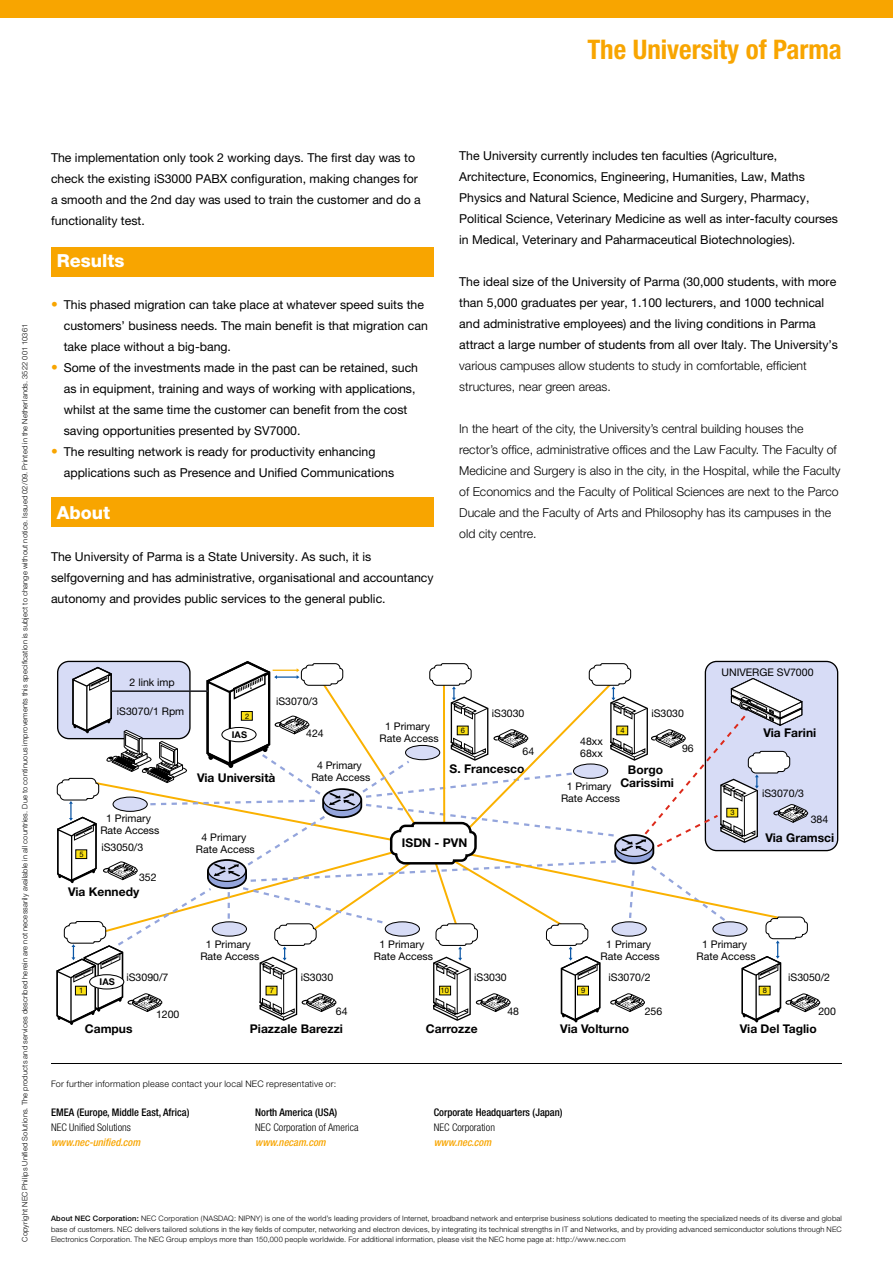
<style>
.page{position:relative;width:893px;height:1263px;background:#fff}
.page>*{position:absolute;margin:0;border:0;box-sizing:border-box;transform-origin:0 0}
.t1{font:700 condensed 27px "Helvetica Neue LT Pro";color:#f8a500}
.t2{font:800 18px "Helvetica Neue LT Pro";color:#fff}
.t3{font:12.3px/21px "Helvetica Neue LT Pro";color:#000}
.t4{font:300 12.3px/21px "Helvetica Neue";color:#000}
.t5{font:700 12px/13.5px "Helvetica Neue";color:#000;text-align:center}
.t6{font:10.5px/12px "Helvetica Neue";color:#000;text-align:center}
.t7{font:500 condensed 10.5px "Helvetica Neue";color:#000}
.t8{font:300 condensed 10.5px "Helvetica Neue";color:#000}
.t9{font:italic 500 condensed 10.5px "Helvetica Neue";color:#f8a500}
.t10{font:700 9.3px "Helvetica Neue";color:#000}
.t11{font:300 9px "Helvetica Neue";letter-spacing:.025em;color:#000}
.t12{font:300 7.5px/10.5px "Helvetica Neue";letter-spacing:.025em;color:#000;text-align:justify}
.t13{font:7.5px "Helvetica Neue";color:#000}
.s1{font-weight:500;font-size:13.5px;color:#f8a500}
.s2{font-weight:500}
</style>
<div class="page">
<div style="left:0;top:0;width:893px;height:17px;background:#f8a500"></div>
<hr style="left:51px;top:1063px;width:791px;height:1px;background:#000">
<div style="left:51px;top:247px;width:383px;height:30px;background:#f8a500"></div>
<div style="left:51px;top:497px;width:383px;height:30px;background:#f8a500"></div>
<div style="left:58px;top:661px;width:132px;height:78px;background:#d7dcf6;border-radius:11px"></div>
<div style="left:57px;top:661px;width:134px;height:78px;border:1px solid #000;border-radius:11px"></div>
<div style="left:705px;top:661px;width:133px;height:189px;background:#d7dcf6;border-radius:11px"></div>
<div style="left:705px;top:661px;width:133px;height:190px;border:1px solid #000;border-radius:11px"></div>
<div style="left:713px;top:922px;width:34px;height:14px;background:#d7dcf6;border-radius:50%"></div>
<div style="left:712px;top:921px;width:36px;height:16px;border:1px solid #000;border-radius:50%"></div>
<svg style="left:610px;top:993px;width:35px;height:19px"></svg>
<svg style="left:188px;top:680px;width:241px;height:72px"></svg>
<svg style="left:142px;top:752px;width:586px;height:185px"></svg>
<svg style="left:432px;top:705px;width:343px;height:226px"></svg>
<hr style="left:111px;top:690px;width:97px;height:2px;background:#000">
<svg style="left:389px;top:820px;width:89px;height:46px"></svg>
<svg style="left:588px;top:663px;width:221px;height:202px"></svg>
<svg style="left:429px;top:663px;width:100px;height:98px"></svg>
<svg style="left:204px;top:661px;width:140px;height:107px"></svg>
<svg style="left:740px;top:916px;width:81px;height:106px"></svg>
<svg style="left:545px;top:923px;width:57px;height:99px"></svg>
<svg style="left:432px;top:923px;width:79px;height:98px"></svg>
<svg style="left:258px;top:923px;width:79px;height:98px"></svg>
<svg style="left:56px;top:920px;width:107px;height:105px"></svg>
<svg style="left:56px;top:666px;width:132px;height:217px"></svg>
<h1 class="t1" style="left:587px;top:33px;width:256px">The University of Parma</h1>
<p class="t12" style="left:19px;top:1242px;width:919px;rotate:-90deg">Copyright NEC Philips Unified Solutions. The products and services described herein are not necessarily available in all countries. Due to continuous improvements this specification is subject to change without notice. Issued 02/09. Printed in the Netherlands. 3522 001 10361</p>
<p class="t3" style="left:51px;top:146px;width:371px">The implementation only took 2 working days. The first day was to check the existing iS3000 PABX configuration, making changes for a smooth and the 2nd day was used to train the customer and do a functionality test.</p>
<h2 class="t2" style="left:57px;top:249px;width:69px">Results</h2>
<p class="t3" style="left:64px;top:293px;width:366px;text-indent:-13px"><span class="s1">•</span> This phased migration can take place at whatever speed suits the customers’ business needs. The main benefit is that migration can take place without a big-bang.</p>
<p class="t3" style="left:64px;top:356px;width:356px;text-indent:-13px"><span class="s1">•</span> Some of the investments made in the past can be retained, such as in equipment, training and ways of working with applications, whilst at the same time the customer can benefit from the cost saving opportunities presented by SV7000.</p>
<p class="t3" style="left:64px;top:440px;width:332px;text-indent:-13px"><span class="s1">•</span> The resulting network is ready for productivity enhancing applications such as Presence and Unified Communications</p>
<h2 class="t2" style="left:57px;top:501px;width:55px">About</h2>
<p class="t3" style="left:51px;top:545px;width:384px">The University of Parma is a State University. As such, it is selfgoverning and has administrative, organisational and accountancy autonomy and provides public services to the general public.</p>
<p class="t6" style="left:130px;top:676px;width:47px">2 link imp</p>
<p class="t6" style="left:117px;top:705px;width:69px">iS3070/1 Rpm</p>
<p class="t13" style="left:245px;top:711px;width:6px">2</p>
<p class="t6" style="left:276px;top:695px;width:43px">iS3070/3</p>
<p class="t3" style="left:459px;top:145px;width:380px">The University currently includes ten faculties (Agriculture, Architecture, Economics, Engineering, Humanities, Law, Maths Physics and Natural Science, Medicine and Surgery, Pharmacy, Political Science, Veterinary Medicine as well as inter-faculty courses in Medical, Veterinary and Paharmaceutical Biotechnologies).</p>
<p class="t3" style="left:459px;top:271px;width:380px">The ideal size of the University of Parma (30,000 students, with more than 5,000 graduates per year, 1.100 lecturers, and 1000 technical and administrative employees) and the living conditions in Parma attract a large number of students from all over Italy. The University’s</p>
<p class="t4" style="left:459px;top:355px;width:349px">various campuses allow students to study in comfortable, efficient structures, near green areas.</p>
<p class="t4" style="left:459px;top:418px;width:383px">In the heart of the city, the University’s central building houses the rector’s office, administrative offices and the Law Faculty. The Faculty of Medicine and Surgery is also in the city, in the Hospital, while the Faculty of Economics and the Faculty of Political Sciences are next to the Parco Ducale and the Faculty of Arts and Philosophy has its campuses in the old city centre.</p>
<p class="t6" style="left:492px;top:707px;width:34px">iS3030</p>
<p class="t6" style="left:651px;top:707px;width:34px">iS3030</p>
<p class="t6" style="left:721px;top:666px;width:94px">UNIVERGE SV7000</p>
<p class="t10" style="left:232px;top:729px;width:17px">IAS</p>
<p class="t5" style="left:197px;top:771px;width:80px">Via Università</p>
<p class="t6" style="left:306px;top:727px;width:19px">424</p>
<p class="t6" style="left:311px;top:759px;width:61px">4 Primary<br>Rate Access</p>
<p class="t6" style="left:379px;top:720px;width:61px">1 Primary<br>Rate Access</p>
<p class="t13" style="left:620px;top:726px;width:6px">4</p>
<p class="t5" style="left:449px;top:761px;width:76px">S. Francesco</p>
<p class="t13" style="left:461px;top:726px;width:6px">6</p>
<p class="t6" style="left:580px;top:735px;width:24px;text-align:left">48xx<br>68xx</p>
<p class="t6" style="left:523px;top:745px;width:13px">64</p>
<p class="t5" style="left:620px;top:762px;width:55px">Borgo<br>Carissimi</p>
<p class="t6" style="left:561px;top:780px;width:61px">1 Primary<br>Rate Access</p>
<p class="t6" style="left:682px;top:742px;width:13px">96</p>
<p class="t5" style="left:763px;top:725px;width:54px">Via Farini</p>
<p class="t6" style="left:762px;top:787px;width:43px">iS3070/3</p>
<p class="t13" style="left:79px;top:850px;width:6px">5</p>
<p class="t6" style="left:100px;top:812px;width:61px">1 Primary<br>Rate Access</p>
<p class="t6" style="left:101px;top:841px;width:43px">iS3050/3</p>
<p class="t6" style="left:196px;top:831px;width:61px">4 Primary<br>Rate Access</p>
<p class="t5" style="left:402px;top:836px;width:67px">ISDN - PVN</p>
<p class="t13" style="left:730px;top:808px;width:6px">3</p>
<p class="t6" style="left:811px;top:813px;width:19px">384</p>
<p class="t5" style="left:765px;top:830px;width:70px">Via Gramsci</p>
<p class="t6" style="left:139px;top:871px;width:19px">352</p>
<p class="t5" style="left:68px;top:885px;width:73px">Via Kennedy</p>
<p class="t6" style="left:200px;top:938px;width:61px">1 Primary<br>Rate Access</p>
<p class="t6" style="left:374px;top:938px;width:61px">1 Primary<br>Rate Access</p>
<p class="t6" style="left:601px;top:938px;width:61px">1 Primary<br>Rate Access</p>
<p class="t6" style="left:696px;top:938px;width:61px">1 Primary<br>Rate Access</p>
<p class="t10" style="left:100px;top:976px;width:17px">IAS</p>
<p class="t6" style="left:126px;top:971px;width:43px">iS3090/7</p>
<p class="t6" style="left:301px;top:971px;width:34px">iS3030</p>
<p class="t6" style="left:474px;top:971px;width:34px">iS3030</p>
<p class="t6" style="left:609px;top:971px;width:43px">iS3070/2</p>
<p class="t6" style="left:788px;top:971px;width:43px">iS3050/2</p>
<p class="t13" style="left:79px;top:986px;width:6px">1</p>
<p class="t13" style="left:270px;top:986px;width:6px">7</p>
<p class="t13" style="left:441px;top:986px;width:10px">10</p>
<p class="t13" style="left:581px;top:986px;width:6px">9</p>
<p class="t13" style="left:763px;top:986px;width:6px">8</p>
<p class="t6" style="left:156px;top:1008px;width:25px">1200</p>
<p class="t6" style="left:336px;top:1005px;width:13px">64</p>
<p class="t6" style="left:507px;top:1005px;width:13px">48</p>
<p class="t6" style="left:645px;top:1005px;width:19px">256</p>
<p class="t6" style="left:818px;top:1005px;width:19px">200</p>
<p class="t5" style="left:85px;top:1022px;width:49px">Campus</p>
<p class="t5" style="left:250px;top:1022px;width:95px">Piazzale Barezzi</p>
<p class="t5" style="left:426px;top:1022px;width:53px">Carrozze</p>
<p class="t5" style="left:560px;top:1022px;width:70px">Via Volturno</p>
<p class="t5" style="left:740px;top:1022px;width:78px">Via Del Taglio</p>
<p class="t11" style="left:51px;top:1078px;width:287px">For further information please contact your local NEC representative or:</p>
<p class="t7" style="left:255px;top:1106px;width:84px">North America (USA)</p>
<p class="t8" style="left:255px;top:1121px;width:105px">NEC Corporation of America</p>
<p class="t9" style="left:255px;top:1136px;width:72px">www.necam.com</p>
<p class="t7" style="left:51px;top:1106px;width:140px">EMEA (Europe, Middle East, Africa)</p>
<p class="t8" style="left:51px;top:1121px;width:82px">NEC Unified Solutions</p>
<p class="t9" style="left:51px;top:1136px;width:91px">www.nec-unified.com</p>
<p class="t7" style="left:434px;top:1106px;width:130px">Corporate Headquarters (Japan)</p>
<p class="t8" style="left:434px;top:1121px;width:63px">NEC Corporation</p>
<p class="t9" style="left:434px;top:1136px;width:59px">www.nec.com</p>
<p class="t12" style="left:51px;top:1213px;width:792px"><span class="s2">About NEC Corporation:</span> NEC Corporation (NASDAQ: NIPNY) is one of the world’s leading providers of Internet, broadband network and enterprise business solutions dedicated to meeting the specialized needs of its diverse and global base of customers. NEC delivers tailored solutions in the key fields of computer, networking and electron devices, by integrating its technical strengths in IT and Networks, and by providing advanced semiconductor solutions through NEC Electronics Corporation. The NEC Group employs more than 150,000 people worldwide. For additional information, please visit the NEC home page at: http://www.nec.com</p>
</div>
